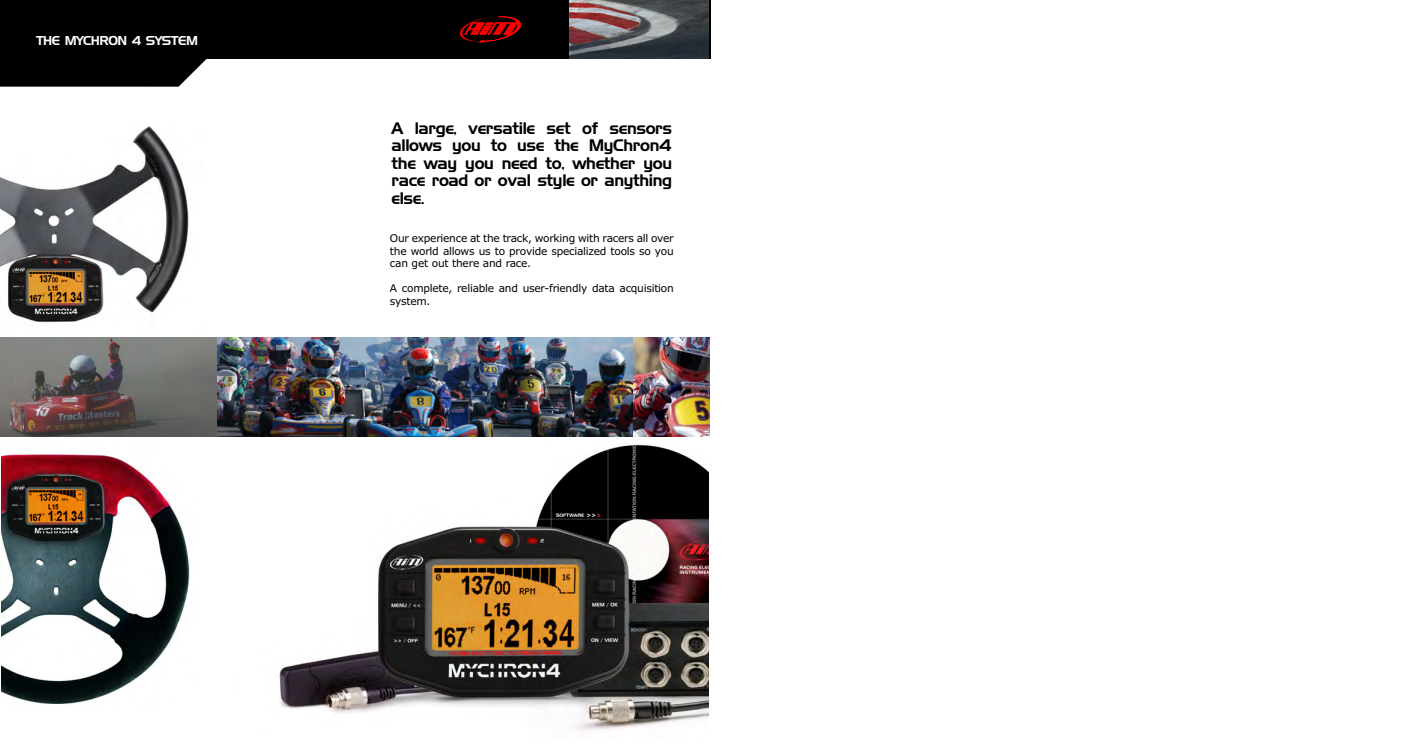
<style>
.page{position:relative;width:1418px;height:745px;background:#fff}
.page>*{position:absolute;margin:0;border:0;box-sizing:border-box;transform-origin:0 0}
.t1{font:16.25px/17.5px "Handel Gothic BT";letter-spacing:-.025em;color:#000;text-align:justify}
.t2{font:12.5px "Handel Gothic BT";letter-spacing:-.04em;color:#fff}
.t3{font:10.62px/12.5px "Verdana";letter-spacing:-.025em;color:#000;text-align:justify}
</style>
<div class="page">
<img style="left:279px;top:444px;width:429px;height:287px">
<img style="left:0;top:126px;width:189px;height:197px">
<div style="left:0;top:0;width:356px;height:59px;background:#000"></div>
<div style="left:355px;top:0;width:355px;height:58px;background:#000"></div>
<svg style="left:460px;top:16px;width:61px;height:26px"></svg>
<img style="left:1px;top:454px;width:189px;height:250px">
<img style="left:217px;top:337px;width:416px;height:99px">
<img style="left:633px;top:337px;width:76px;height:99px">
<img style="left:570px;top:0;width:139px;height:58px">
<svg style="left:0;top:337px;width:217px;height:99px"></svg>
<svg style="left:0;top:59px;width:207px;height:28px"></svg>
<p class="t2" style="left:36px;top:36px;width:163px">THE MYCHRON 4 SYSTEM</p>
<h1 class="t1" style="left:391px;top:121px;width:282px">A large, versatile set of sensors allows you to use the MyChron4 the way you need to, whether you race road or oval style or anything else.</h1>
<p class="t3" style="left:390px;top:232px;width:285px">Our experience at the track, working with racers all over the world allows us to provide specialized tools so you can get out there and race.</p>
<p class="t3" style="left:390px;top:282px;width:285px">A complete, reliable and user-friendly data acquisition system.</p>
</div>
